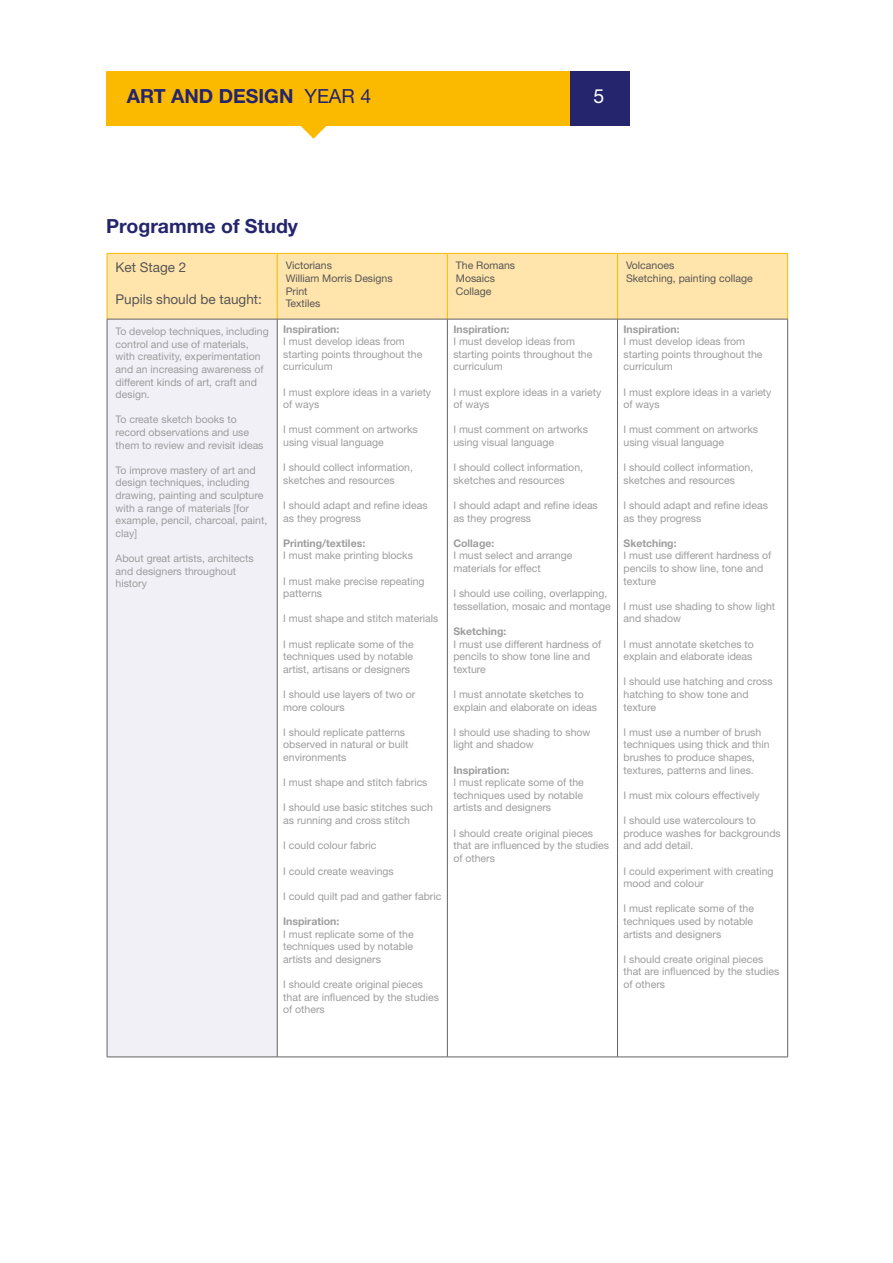
<style>
.page{position:relative;width:893px;height:1263px;background:#fff}
.page>*{position:absolute;margin:0;border:0;box-sizing:border-box;transform-origin:0 0}
.t1{font:700 19.5px "Helvetica Neue LT Std";color:#24256c}
.t2{font:19.5px "Helvetica Neue LT Std";color:#fff}
.t3{font:13.5px "Helvetica Neue LT Std";color:#575756}
.t4{font:10.5px/12.6px "Helvetica Neue LT Std";color:#9d9d9d}
.t5{font:700 10.5px "Helvetica Neue LT Std";color:#9d9d9d}
.t6{font:10.5px/12.6px "Helvetica Neue LT Std";color:#575756}
.s1{font-weight:400}
</style>
<div class="page">
<div style="left:106px;top:71px;width:465px;height:55px;background:#fbba00"></div>
<svg style="left:301px;top:126px;width:26px;height:13px"></svg>
<div style="left:570px;top:71px;width:60px;height:55px;background:#24256c"></div>
<div style="left:108px;top:254px;width:679px;height:65px;background:#ffe4ab"></div>
<div style="left:107px;top:319px;width:170px;height:738px;background:#f1f0f7"></div>
<hr style="left:107px;top:253px;width:170px;height:1px;background:#fbba00">
<hr style="left:107px;top:254px;width:1px;height:65px;background:#fbba00">
<hr style="left:277px;top:253px;width:170px;height:1px;background:#fbba00">
<hr style="left:277px;top:254px;width:1px;height:65px;background:#fbba00">
<hr style="left:447px;top:253px;width:170px;height:1px;background:#fbba00">
<hr style="left:447px;top:254px;width:1px;height:65px;background:#fbba00">
<hr style="left:617px;top:253px;width:171px;height:1px;background:#fbba00">
<hr style="left:617px;top:254px;width:1px;height:65px;background:#fbba00">
<hr style="left:787px;top:254px;width:1px;height:65px;background:#fbba00">
<hr style="left:107px;top:319px;width:170px;height:1px;background:#646463">
<hr style="left:107px;top:319px;width:1px;height:738px;background:#646463">
<hr style="left:277px;top:319px;width:170px;height:1px;background:#646463">
<hr style="left:277px;top:319px;width:1px;height:738px;background:#646463">
<hr style="left:447px;top:319px;width:170px;height:1px;background:#646463">
<hr style="left:447px;top:319px;width:1px;height:738px;background:#646463">
<hr style="left:617px;top:319px;width:171px;height:1px;background:#646463">
<hr style="left:617px;top:319px;width:1px;height:738px;background:#646463">
<hr style="left:787px;top:319px;width:1px;height:738px;background:#646463">
<hr style="left:107px;top:1057px;width:170px;height:1px;background:#646463">
<hr style="left:277px;top:1057px;width:170px;height:1px;background:#646463">
<hr style="left:447px;top:1057px;width:170px;height:1px;background:#646463">
<hr style="left:617px;top:1057px;width:171px;height:1px;background:#646463">
<h1 class="t1" style="left:127px;top:84px;width:246px">ART AND DESIGN <span class="s1">YEAR 4</span></h1>
<h1 class="t2" style="left:593px;top:85px;width:12px">5</h1>
<h1 class="t1" style="left:106px;top:214px;width:193px">Programme of Study</h1>
<p class="t3" style="left:116px;top:259px;width:72px">Ket Stage 2</p>
<p class="t3" style="left:116px;top:291px;width:148px">Pupils should be taught:</p>
<p class="t4" style="left:116px;top:325px;width:155px">To develop techniques, including control and use of materials, with creativity, experimentation and an increasing awareness of different kinds of art, craft and design.</p>
<p class="t4" style="left:116px;top:413px;width:149px">To create sketch books to record observations and use them to review and revisit ideas</p>
<p class="t4" style="left:116px;top:464px;width:153px">To improve mastery of art and design techniques, including drawing, painting and sculpture with a range of materials [for example, pencil, charcoal, paint, clay]</p>
<p class="t4" style="left:116px;top:552px;width:140px">About great artists, architects and designers throughout history</p>
<p class="t6" style="left:286px;top:259px;width:108px">Victorians<br>William Morris Designs<br>Print<br>Textiles</p>
<p class="t6" style="left:456px;top:259px;width:61px">The Romans<br>Mosaics<br>Collage</p>
<p class="t6" style="left:626px;top:259px;width:128px">Volcanoes<br>Sketching, painting collage</p>
<p class="t5" style="left:283px;top:322px;width:58px">Inspiration:</p>
<p class="t4" style="left:283px;top:335px;width:141px">I must develop ideas from starting points throughout the curriculum</p>
<p class="t4" style="left:283px;top:385px;width:149px">I must explore ideas in a variety of ways</p>
<p class="t4" style="left:283px;top:423px;width:136px">I must comment on artworks using visual language</p>
<p class="t4" style="left:283px;top:461px;width:131px">I should collect information, sketches and resources</p>
<p class="t4" style="left:283px;top:499px;width:146px">I should adapt and refine ideas as they progress</p>
<p class="t5" style="left:283px;top:537px;width:84px">Printing/textiles:</p>
<p class="t4" style="left:283px;top:549px;width:131px">I must make printing blocks</p>
<p class="t4" style="left:283px;top:574px;width:143px">I must make precise repeating patterns</p>
<p class="t4" style="left:283px;top:612px;width:157px">I must shape and stitch materials</p>
<p class="t4" style="left:283px;top:637px;width:132px;text-align:justify">I must replicate some of the techniques used by notable artist, artisans or designers</p>
<p class="t4" style="left:283px;top:688px;width:134px">I should use layers of two or more colours</p>
<p class="t4" style="left:283px;top:726px;width:127px">I should replicate patterns observed in natural or built environments</p>
<p class="t4" style="left:283px;top:776px;width:146px">I must shape and stitch fabrics</p>
<p class="t4" style="left:283px;top:801px;width:151px">I should use basic stitches such as running and cross stitch</p>
<p class="t4" style="left:283px;top:839px;width:95px">I could colour fabric</p>
<p class="t4" style="left:283px;top:864px;width:112px">I could create weavings</p>
<p class="t4" style="left:283px;top:889px;width:160px">I could quilt pad and gather fabric</p>
<p class="t5" style="left:283px;top:915px;width:58px">Inspiration:</p>
<p class="t4" style="left:283px;top:927px;width:132px;text-align:justify">I must replicate some of the techniques used by notable artists and designers</p>
<p class="t4" style="left:283px;top:978px;width:157px">I should create original pieces that are influenced by the studies of others</p>
<p class="t5" style="left:453px;top:322px;width:58px">Inspiration:</p>
<p class="t4" style="left:453px;top:335px;width:141px">I must develop ideas from starting points throughout the curriculum</p>
<p class="t4" style="left:453px;top:385px;width:149px">I must explore ideas in a variety of ways</p>
<p class="t4" style="left:453px;top:423px;width:136px">I must comment on artworks using visual language</p>
<p class="t4" style="left:453px;top:461px;width:131px">I should collect information, sketches and resources</p>
<p class="t4" style="left:453px;top:499px;width:146px">I should adapt and refine ideas as they progress</p>
<p class="t5" style="left:453px;top:537px;width:43px">Collage:</p>
<p class="t4" style="left:453px;top:549px;width:121px">I must select and arrange materials for effect</p>
<p class="t4" style="left:453px;top:587px;width:159px">I should use coiling, overlapping, tessellation, mosaic and montage</p>
<p class="t5" style="left:453px;top:625px;width:55px">Sketching:</p>
<p class="t4" style="left:453px;top:637px;width:149px">I must use different hardness of pencils to show tone line and texture</p>
<p class="t4" style="left:453px;top:688px;width:145px">I must annotate sketches to explain and elaborate on ideas</p>
<p class="t4" style="left:453px;top:726px;width:139px">I should use shading to show light and shadow</p>
<p class="t5" style="left:453px;top:763px;width:58px">Inspiration:</p>
<p class="t4" style="left:453px;top:776px;width:132px;text-align:justify">I must replicate some of the techniques used by notable artists and designers</p>
<p class="t4" style="left:453px;top:826px;width:157px">I should create original pieces that are influenced by the studies of others</p>
<p class="t5" style="left:623px;top:322px;width:58px">Inspiration:</p>
<p class="t4" style="left:623px;top:335px;width:141px">I must develop ideas from starting points throughout the curriculum</p>
<p class="t4" style="left:623px;top:385px;width:149px">I must explore ideas in a variety of ways</p>
<p class="t4" style="left:623px;top:423px;width:136px">I must comment on artworks using visual language</p>
<p class="t4" style="left:623px;top:461px;width:131px">I should collect information, sketches and resources</p>
<p class="t4" style="left:623px;top:499px;width:146px">I should adapt and refine ideas as they progress</p>
<p class="t5" style="left:623px;top:537px;width:55px">Sketching:</p>
<p class="t4" style="left:623px;top:549px;width:149px">I must use different hardness of pencils to show line, tone and texture</p>
<p class="t4" style="left:623px;top:600px;width:153px">I must use shading to show light and shadow</p>
<p class="t4" style="left:623px;top:637px;width:132px">I must annotate sketches to explain and elaborate ideas</p>
<p class="t4" style="left:623px;top:675px;width:151px">I should use hatching and cross hatching to show tone and texture</p>
<p class="t4" style="left:623px;top:726px;width:148px">I must use a number of brush techniques using thick and thin brushes to produce shapes, textures, patterns and lines.</p>
<p class="t4" style="left:623px;top:789px;width:138px">I must mix colours effectively</p>
<p class="t4" style="left:623px;top:814px;width:159px">I should use watercolours to produce washes for backgrounds and add detail.</p>
<p class="t4" style="left:623px;top:864px;width:152px">I could experiment with creating mood and colour</p>
<p class="t4" style="left:623px;top:902px;width:132px;text-align:justify">I must replicate some of the techniques used by notable artists and designers</p>
<p class="t4" style="left:623px;top:952px;width:157px">I should create original pieces that are influenced by the studies of others</p>
</div>
